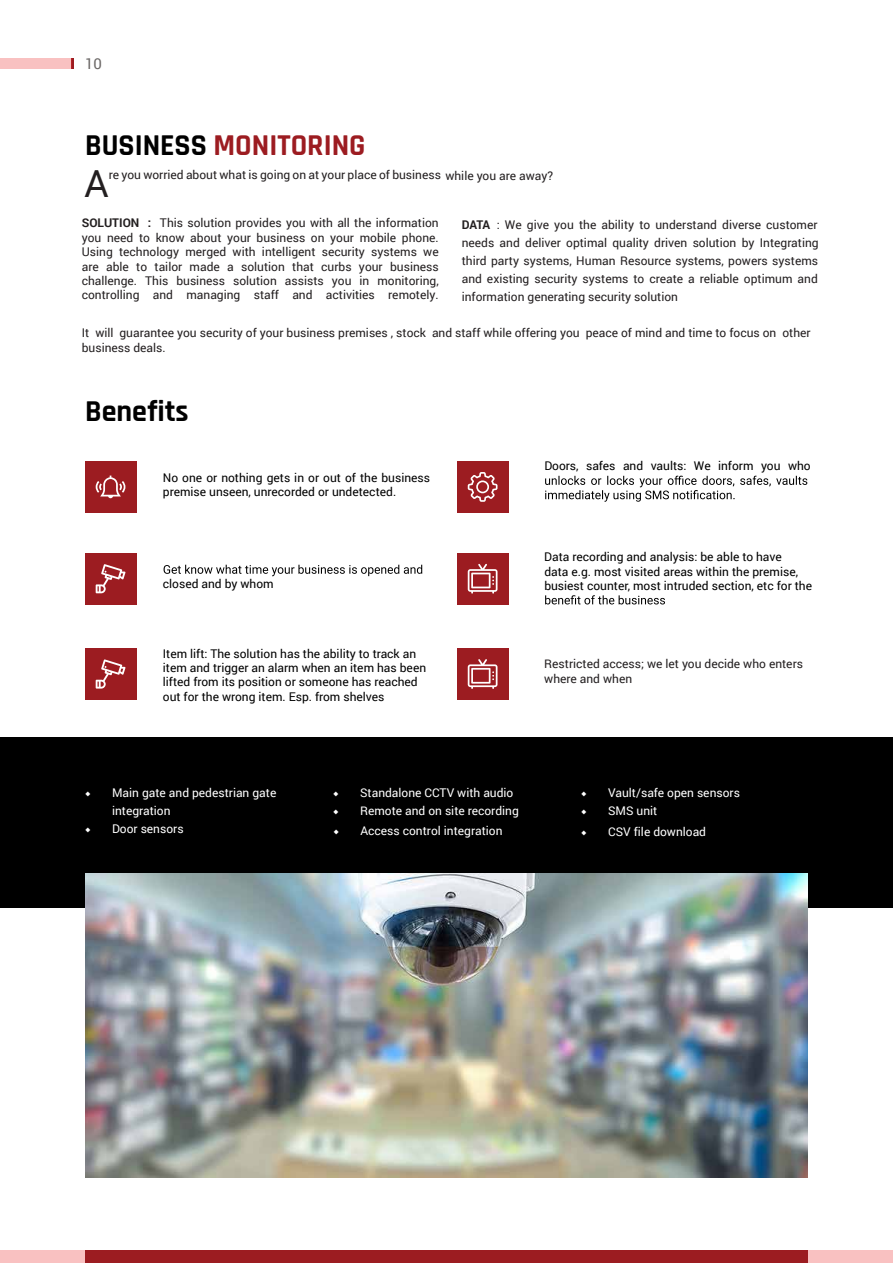
<style>
.page{position:relative;width:893px;height:1263px;background:#fff}
.page>*{position:absolute;margin:0;border:0;box-sizing:border-box;transform-origin:0 0}
.t1{font:37.35px "Roboto";color:#231f20}
.t2{font:700 30px "Rajdhani";color:#9c1c21}
.t3{font:700 30px "Rajdhani";color:#000}
.t4{font:15px "Roboto";color:#6a6665}
.t5{font:12px/14.4px "Roboto";color:#231f20}
.t6{font:12px/14.4px "Roboto";color:#000}
.t7{font:12px/18px "Roboto";color:#fff}
.s1{color:#000}
.s2{font-weight:700}
.s3{font-family:"Minion Pro"}
</style>
<div class="page">
<div style="left:0;top:737px;width:892px;height:171px;background:#000"></div>
<img style="left:85px;top:873px;width:723px;height:305px">
<div style="left:0;top:1250px;width:893px;height:13px;background:#f9c1c1"></div>
<div style="left:85px;top:1250px;width:723px;height:13px;background:#9c1c21"></div>
<div style="left:85px;top:553px;width:51px;height:51px;background:#9c1c21"></div>
<div style="left:85px;top:648px;width:51px;height:51px;background:#9c1c21"></div>
<svg style="left:96px;top:564px;width:29px;height:29px"></svg>
<svg style="left:96px;top:659px;width:29px;height:30px"></svg>
<div style="left:457px;top:553px;width:51px;height:51px;background:#9c1c21"></div>
<div style="left:457px;top:648px;width:51px;height:51px;background:#9c1c21"></div>
<svg style="left:468px;top:564px;width:29px;height:30px"></svg>
<svg style="left:468px;top:659px;width:29px;height:30px"></svg>
<div style="left:457px;top:461px;width:51px;height:51px;background:#9c1c21"></div>
<svg style="left:468px;top:472px;width:29px;height:30px"></svg>
<div style="left:85px;top:461px;width:51px;height:51px;background:#9c1c21"></div>
<svg style="left:96px;top:476px;width:29px;height:22px"></svg>
<svg style="left:545px;top:476px;width:262px;height:26px"></svg>
<svg style="left:164px;top:565px;width:258px;height:11px"></svg>
<svg style="left:545px;top:595px;width:120px;height:9px"></svg>
<svg style="left:71px;top:58px;width:3px;height:11px"></svg>
<div style="left:0;top:58px;width:71px;height:11px;background:#f9c1c1"></div>
<p class="t4" style="left:85px;top:53px;width:18px">10</p>
<h2 class="t2" style="left:85px;top:128px;width:282px"><span class="s1">BUSINESS</span> MONITORING</h2>
<h1 class="t1" style="left:85px;top:158px;width:26px">A</h1>
<p class="t5" style="left:109px;top:167px;width:446px">re you worried about what is going on at your place of business while you are away?</p>
<p class="t5" style="left:82px;top:215px;width:358px;text-align:justify"><span class="s2">SOLUTION :</span> This solution provides you with all the information you need to know about your business on your mobile phone.<br>Using technology merged with intelligent security systems we are able to tailor made a solution that curbs your business challenge. This business solution assists you in monitoring, controlling and managing staff and activities remotely.</p>
<p class="t5" style="left:462px;top:216px;width:358px;line-height:18px;text-align:justify"><span class="s2">DATA</span> : We give you the ability to understand diverse customer needs and deliver optimal quality driven solution by Integrating third party systems, Human Resource systems, powers systems and existing security systems to create a reliable optimum and information generating security solution</p>
<p class="t5" style="left:82px;top:325px;width:730px">It will guarantee you security of your business premises , stock and staff while offering you peace of mind and time to focus on other business deals.</p>
<h2 class="t3" style="left:85px;top:393px;width:105px">Benefits</h2>
<p class="t6" style="left:163px;top:470px;width:269px">No one or nothing gets in or out of the business premise unseen, unrecorded or undetected.</p>
<p class="t6" style="left:163px;top:576px;width:112px">closed and by whom</p>
<p class="t6" style="left:163px;top:645px;width:265px">Item lift: The solution has the ability to track an item and trigger an alarm when an item has been lifted from its position or someone has reached out for the wrong item. Esp. from shelves</p>
<p class="t6" style="left:544px;top:458px;width:268px">Doors, safes and vaults: We inform you who</p>
<p class="t6" style="left:544px;top:549px;width:269px">Data recording and analysis: be able to have<br>data e.g. most visited areas within the premise, busiest counter, most intruded section, etc for the</p>
<p class="t5" style="left:544px;top:656px;width:260px">Restricted access; we let you decide who enters where and when</p>
<p class="t7" style="left:112px;top:784px;width:166px;text-indent:-27px"><span class="s3">◆</span> Main gate and pedestrian gate integration</p>
<p class="t7" style="left:85px;top:820px;width:100px"><span class="s3">◆</span> Door sensors</p>
<p class="t7" style="left:333px;top:784px;width:182px"><span class="s3">◆</span> Standalone CCTV with audio</p>
<p class="t7" style="left:333px;top:802px;width:187px"><span class="s3">◆</span> Remote and on site recording</p>
<p class="t7" style="left:581px;top:784px;width:160px"><span class="s3">◆</span> Vault/safe open sensors</p>
<p class="t7" style="left:581px;top:802px;width:78px"><span class="s3">◆</span> SMS unit</p>
<p class="t7" style="left:333px;top:821px;width:171px"><span class="s3">◆</span> Access control integration</p>
<p class="t7" style="left:581px;top:823px;width:126px"><span class="s3">◆</span> CSV file download</p>
</div>
